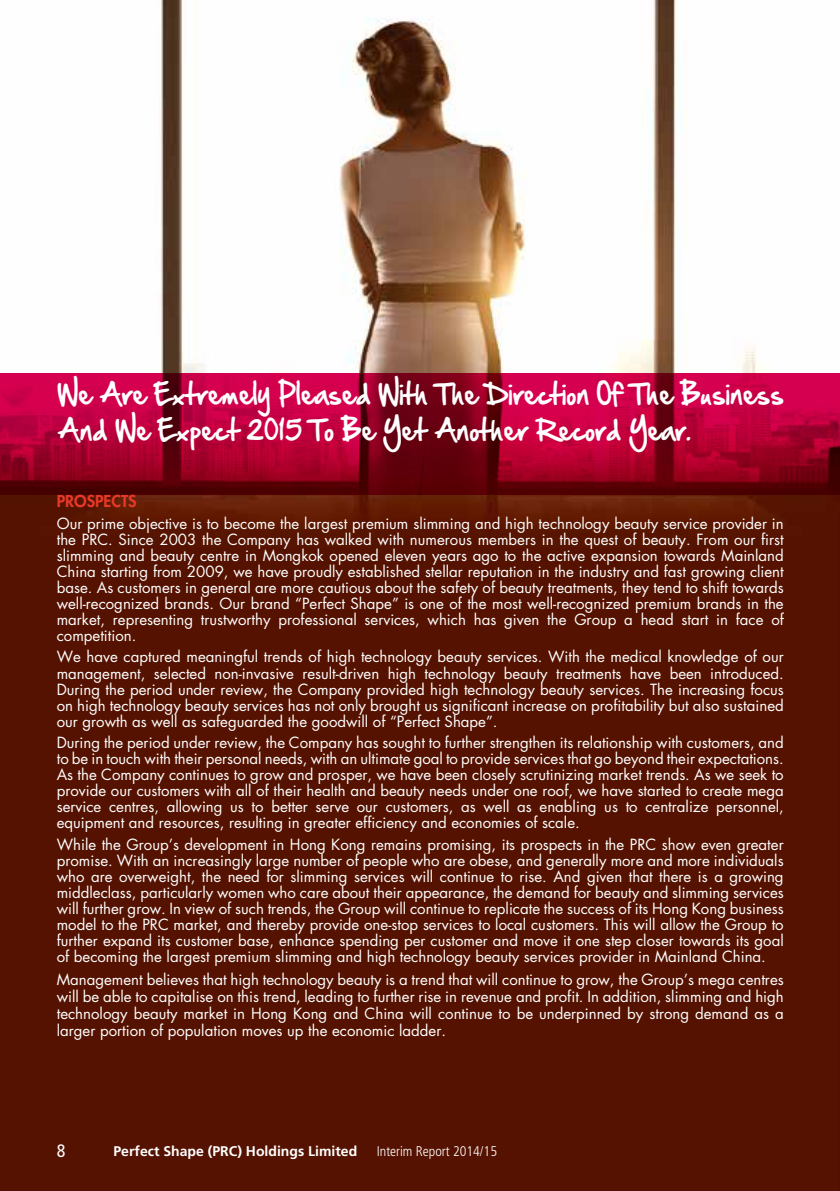
<style>
.page{position:relative;width:840px;height:1191px;background:#fff}
.page>*{position:absolute;margin:0;border:0;box-sizing:border-box;transform-origin:0 0}
.t1{font:26px/36px "Hand Of Sean";color:#fff;scale:.91 1}
.t2{font:condensed 18px "Frutiger LT Std";color:#fff}
.t3{font:800 16px "Futura Std";color:#e83828}
.t4{font:15px/16px "Futura Std";color:#fff;text-align:justify}
.t5{font:700 14px "Frutiger LT Std";color:#fff}
.t6{font:300 condensed 14px "Frutiger LT Std";color:#fff}
</style>
<div class="page">
<img style="left:0;top:0;width:839px;height:1191px">
<svg style="left:0;top:373px;width:839px;height:122px;background:#a0002d"></svg>
<h1 class="t1" style="left:57px;top:375px;width:799px">We Are Extremely Pleased With The Direction Of The Business<br>And We Expect 2015 To Be Yet Another Record Year.</h1>
<p class="t3" style="left:57px;top:491px;width:81px">PROSPECTS</p>
<p class="t4" style="left:57px;top:515px;width:728px">Our prime objective is to become the largest premium slimming and high technology beauty service provider in the PRC. Since 2003 the Company has walked with numerous members in the quest of beauty. From our first slimming and beauty centre in Mongkok opened eleven years ago to the active expansion towards Mainland China starting from 2009, we have proudly established stellar reputation in the industry and fast growing client base. As customers in general are more cautious about the safety of beauty treatments, they tend to shift towards well-recognized brands. Our brand “Perfect Shape” is one of the most well-recognized premium brands in the market, representing trustworthy professional services, which has given the Group a head start in face of competition.</p>
<p class="t4" style="left:57px;top:649px;width:728px">We have captured meaningful trends of high technology beauty services. With the medical knowledge of our management, selected non-invasive result-driven high technology beauty treatments have been introduced.<br>During the period under review, the Company provided high technology beauty services. The increasing focus on high technology beauty services has not only brought us significant increase on profitability but also sustained our growth as well as safeguarded the goodwill of “Perfect Shape”.</p>
<p class="t4" style="left:57px;top:735px;width:728px">During the period under review, the Company has sought to further strengthen its relationship with customers, and to be in touch with their personal needs, with an ultimate goal to provide services that go beyond their expectations.<br>As the Company continues to grow and prosper, we have been closely scrutinizing market trends. As we seek to provide our customers with all of their health and beauty needs under one roof, we have started to create mega service centres, allowing us to better serve our customers, as well as enabling us to centralize personnel, equipment and resources, resulting in greater efficiency and economies of scale.</p>
<p class="t4" style="left:57px;top:836px;width:728px">While the Group’s development in Hong Kong remains promising, its prospects in the PRC show even greater promise. With an increasingly large number of people who are obese, and generally more and more individuals who are overweight, the need for slimming services will continue to rise. And given that there is a growing middleclass, particularly women who care about their appearance, the demand for beauty and slimming services will further grow. In view of such trends, the Group will continue to replicate the success of its Hong Kong business model to the PRC market, and thereby provide one-stop services to local customers. This will allow the Group to further expand its customer base, enhance spending per customer and move it one step closer towards its goal of becoming the largest premium slimming and high technology beauty services provider in Mainland China.</p>
<p class="t4" style="left:57px;top:970px;width:728px;line-height:17px">Management believes that high technology beauty is a trend that will continue to grow, the Group’s mega centres will be able to capitalise on this trend, leading to further rise in revenue and profit. In addition, slimming and high technology beauty market in Hong Kong and China will continue to be underpinned by strong demand as a larger portion of population moves up the economic ladder.</p>
<p class="t2" style="left:57px;top:1140px;width:10px">8</p>
<p class="t5" style="left:113px;top:1143px;width:245px">Perfect Shape (PRC) Holdings Limited</p>
<p class="t6" style="left:376px;top:1143px;width:122px">Interim Report 2014/15</p>
</div>
